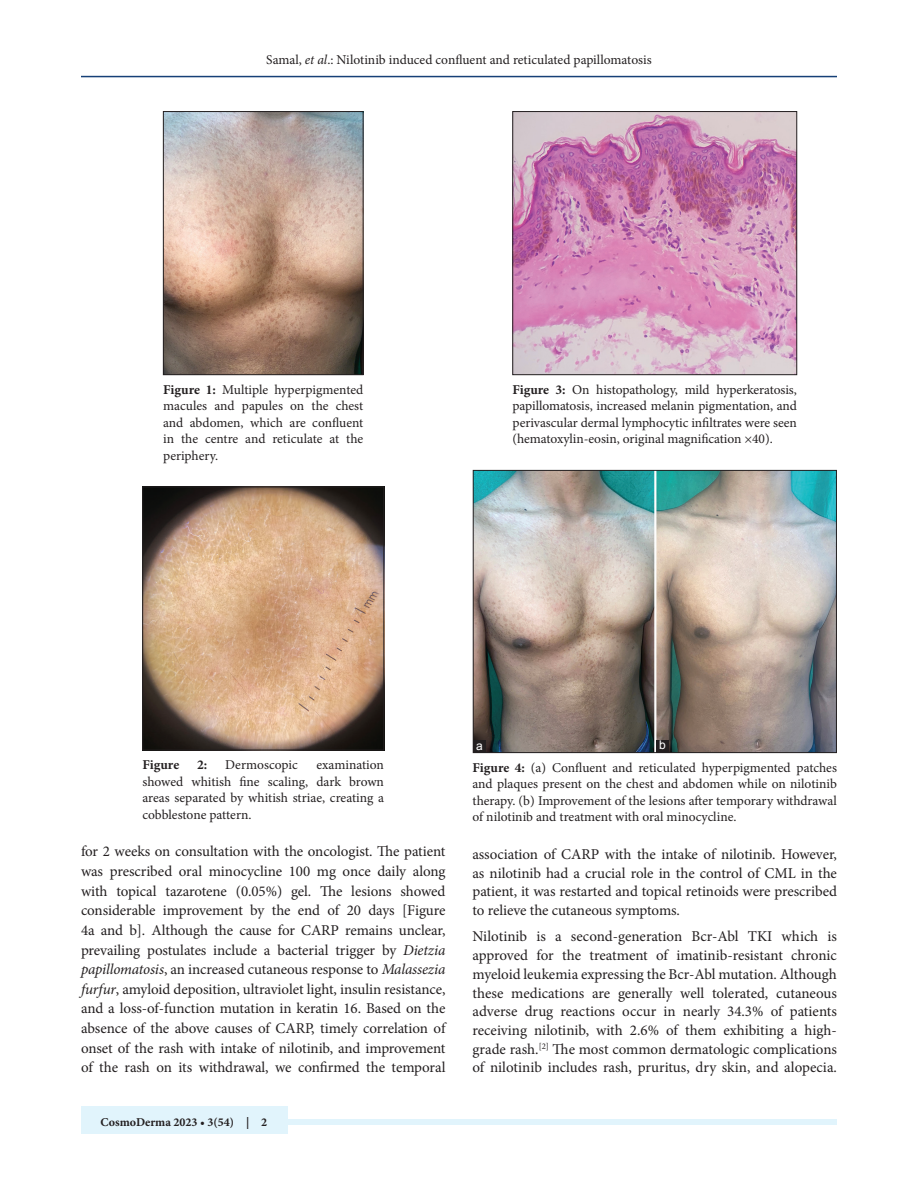
<style>
.page{position:relative;width:918px;height:1188px;background:#fff}
.page>*{position:absolute;margin:0;border:0;box-sizing:border-box;transform-origin:0 0}
.TX{font:15px/19.6px "Minion Pro";letter-spacing:-.005em;color:#231f20;text-align:justify}
.FGC{font:13.5px/16.5px "Minion Pro";color:#231f20;text-align:justify}
.FGC-2{font:700 13.5px "Minion Pro";color:#231f20}
.JF{font:700 12px "Minion Pro";color:#231f20}
.LABEL{font:12px "Arial";color:#fff}
.s1{font-style:italic}
.s2{font-weight:700}
</style>
<div class="page">
<hr style="left:81px;top:76px;width:756px;height:1px;background:#164077">
<div style="left:81px;top:1119px;width:756px;height:6px;background:#e1f4fc"></div>
<div style="left:81px;top:1106px;width:207px;height:28px;background:#e1f4fc"></div>
<img style="left:165px;top:113px;width:196px;height:260px">
<div style="left:163px;top:111px;width:200px;height:264px;border:1px solid #231f20"></div>
<img style="left:144px;top:489px;width:238px;height:259px">
<div style="left:142px;top:487px;width:242px;height:263px;border:1px solid #231f20"></div>
<img style="left:515px;top:113px;width:280px;height:260px">
<div style="left:513px;top:111px;width:284px;height:264px;border:1px solid #231f20"></div>
<img style="left:475px;top:472px;width:360px;height:279px">
<div style="left:473px;top:470px;width:364px;height:283px;border:1px solid #231f20"></div>
<div style="left:656px;top:740px;width:13px;height:12px;background:#231f20"></div>
<div style="left:473px;top:740px;width:13px;height:13px;background:#231f20"></div>
<p class="FGC" style="left:266px;top:51px;width:387px">Samal, <span class="s1">et al</span>.: Nilotinib induced confluent and reticulated papillomatosis</p>
<p class="FGC" style="left:163px;top:381px;width:202px"><span class="s2">Figure 1:</span> Multiple hyperpigmented macules and papules on the chest and abdomen, which are confluent in the centre and reticulate at the periphery.</p>
<p class="FGC" style="left:513px;top:381px;width:286px"><span class="s2">Figure 3:</span> On histopathology, mild hyperkeratosis, papillomatosis, increased melanin pigmentation, and perivascular dermal lymphocytic infiltrates were seen (hematoxylin-eosin, original magnification ×40).</p>
<p class="FGC-2" style="left:142px;top:755px;width:38px">Figure</p>
<p class="FGC-2" style="left:197px;top:755px;width:12px">2:</p>
<p class="FGC" style="left:225px;top:757px;width:74px">Dermoscopic</p>
<p class="FGC" style="left:142px;top:757px;width:243px;text-indent:174px">examination showed whitish fine scaling, dark brown areas separated by whitish striae, creating a cobblestone pattern.</p>
<p class="LABEL" style="left:476px;top:737px;width:8px">a</p>
<p class="LABEL" style="left:659px;top:737px;width:8px">b</p>
<p class="FGC" style="left:472px;top:759px;width:366px"><span class="s2">Figure 4:</span> (a) Confluent and reticulated hyperpigmented patches and plaques present on the chest and abdomen while on nilotinib therapy. (b) Improvement of the lesions after temporary withdrawal of nilotinib and treatment with oral minocycline.</p>
<p class="TX" style="left:81px;top:842px;width:366px">for 2 weeks on consultation with the oncologist. The patient was prescribed oral minocycline 100 mg once daily along with topical tazarotene (0.05%) gel. The lesions showed considerable improvement by the end of 20 days [Figure 4a and b]. Although the cause for CARP remains unclear, prevailing postulates include a bacterial trigger by <span class="s1">Dietzia papillomatosis</span>, an increased cutaneous response to <span class="s1">Malassezia furfur</span>, amyloid deposition, ultraviolet light, insulin resistance, and a loss-of-function mutation in keratin 16. Based on the absence of the above causes of CARP, timely correlation of onset of the rash with intake of nilotinib, and improvement of the rash on its withdrawal, we confirmed the temporal</p>
<p class="TX" style="left:472px;top:845px;width:366px;line-height:18.8px">association of CARP with the intake of nilotinib. However, as nilotinib had a crucial role in the control of CML in the patient, it was restarted and topical retinoids were prescribed to relieve the cutaneous symptoms.</p>
<p class="TX" style="left:472px;top:927px;width:366px;line-height:18.8px">Nilotinib is a second-generation Bcr-Abl TKI which is approved for the treatment of imatinib-resistant chronic myeloid leukemia expressing the Bcr-Abl mutation. Although these medications are generally well tolerated, cutaneous adverse drug reactions occur in nearly 34.3% of patients receiving nilotinib, with 2.6% of them exhibiting a high&shy;grade rash.<sup>[2]</sup> The most common dermatologic complications of nilotinib includes rash, pruritus, dry skin, and alopecia.</p>
<p class="JF" style="left:100px;top:1113px;width:168px">CosmoDerma 2023 • 3(54) | 2</p>
</div>
